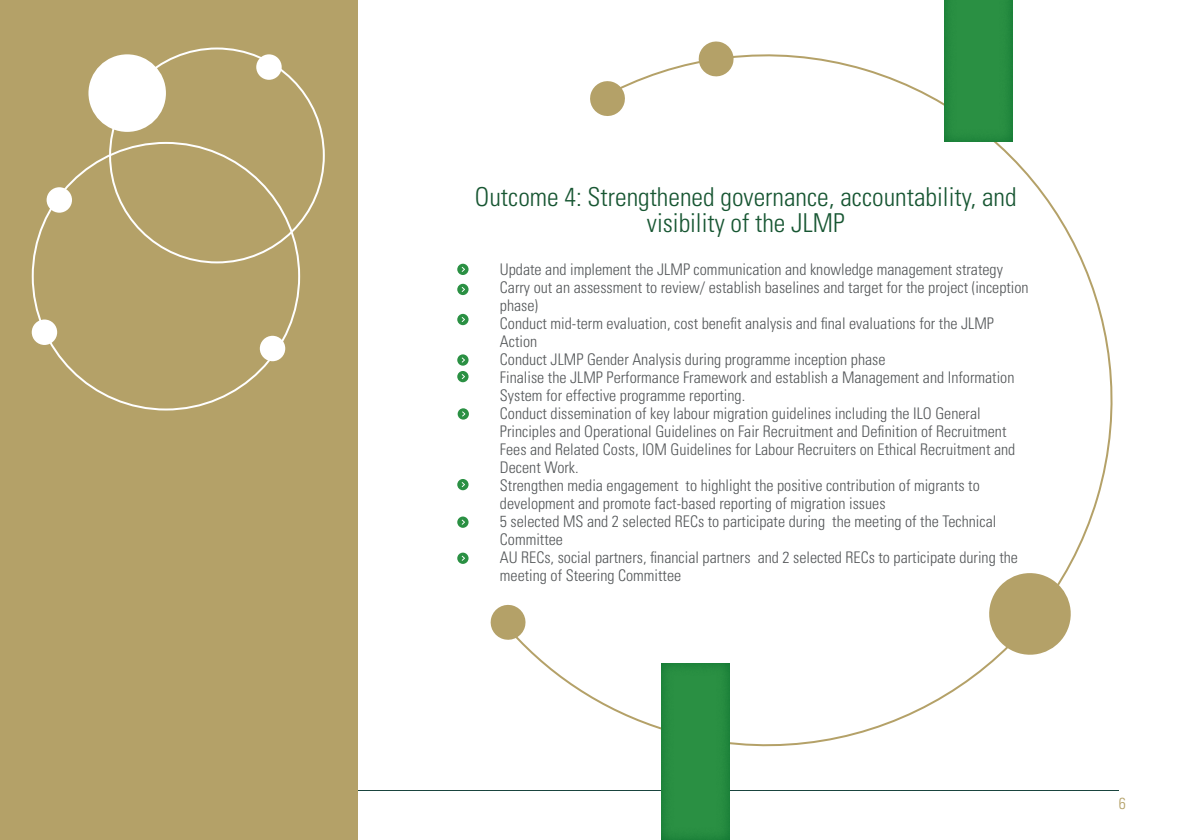
<style>
.page{position:relative;width:1191px;height:840px;background:#fff}
.page>*{position:absolute;margin:0;border:0;box-sizing:border-box;transform-origin:0 0}
.t1{font:300 condensed 26px "Univers LT Std";color:#175632}
.t2{font:300 condensed 16px/18px "Univers LT Std";color:#545759}
.t3{font:300 condensed 16px "Univers LT Std";color:#b4a168}
</style>
<div class="page">
<svg style="left:490px;top:607px;width:9px;height:30px"></svg>
<div style="left:0;top:0;width:357px;height:839px;background:#b4a168"></div>
<div style="left:88px;top:54px;width:78px;height:78px;background:#fff;border-radius:50%"></div>
<div style="left:256px;top:54px;width:26px;height:26px;background:#fff;border-radius:50%"></div>
<div style="left:47px;top:187px;width:25px;height:25px;background:#fff;border-radius:50%"></div>
<div style="left:32px;top:319px;width:25px;height:26px;background:#fff;border-radius:50%"></div>
<div style="left:260px;top:335px;width:25px;height:26px;background:#fff;border-radius:50%"></div>
<svg style="left:457px;top:263px;width:11px;height:12px"></svg>
<svg style="left:457px;top:283px;width:11px;height:12px"></svg>
<svg style="left:457px;top:354px;width:11px;height:11px"></svg>
<svg style="left:457px;top:371px;width:11px;height:11px"></svg>
<svg style="left:457px;top:479px;width:11px;height:11px"></svg>
<svg style="left:457px;top:516px;width:11px;height:11px"></svg>
<svg style="left:457px;top:552px;width:11px;height:11px"></svg>
<svg style="left:499px;top:41px;width:614px;height:706px"></svg>
<svg style="left:660px;top:660px;width:72px;height:179px;background:#33934b"></svg>
<svg style="left:943px;top:0;width:72px;height:143px;background:#35944d"></svg>
<svg style="left:457px;top:314px;width:11px;height:11px"></svg>
<svg style="left:457px;top:408px;width:12px;height:11px"></svg>
<p class="t1" style="left:475px;top:181px;width:543px">Outcome 4: Strengthened governance, accountability, and</p>
<p class="t1" style="left:647px;top:207px;width:199px">visibility of the JLMP</p>
<p class="t2" style="left:500px;top:260px;width:504px">Update and implement the JLMP communication and knowledge management strategy</p>
<p class="t2" style="left:500px;top:278px;width:530px">Carry out an assessment to review/ establish baselines and target for the project (inception phase)</p>
<p class="t2" style="left:500px;top:314px;width:495px">Conduct mid-term evaluation, cost benefit analysis and final evaluations for the JLMP<br>Action</p>
<p class="t2" style="left:500px;top:350px;width:387px">Conduct JLMP Gender Analysis during programme inception phase</p>
<p class="t2" style="left:500px;top:368px;width:516px">Finalise the JLMP Performance Framework and establish a Management and Information<br>System for effective programme reporting.</p>
<p class="t2" style="left:500px;top:404px;width:517px">Conduct dissemination of key labour migration guidelines including the ILO General Principles and Operational Guidelines on Fair Recruitment and Definition of Recruitment Fees and Related Costs, IOM Guidelines for Labour Recruiters on Ethical Recruitment and Decent Work.</p>
<p class="t2" style="left:500px;top:476px;width:481px">Strengthen media engagement to highlight the positive contribution of migrants to development and promote fact-based reporting of migration issues</p>
<p class="t2" style="left:500px;top:512px;width:498px">5 selected MS and 2 selected RECs to participate during the meeting of the Technical<br>Committee</p>
<p class="t2" style="left:500px;top:548px;width:519px">AU RECs, social partners, financial partners and 2 selected RECs to participate during the meeting of Steering Committee</p>
<p class="t3" style="left:1118px;top:792px;width:9px">6</p>
</div>
